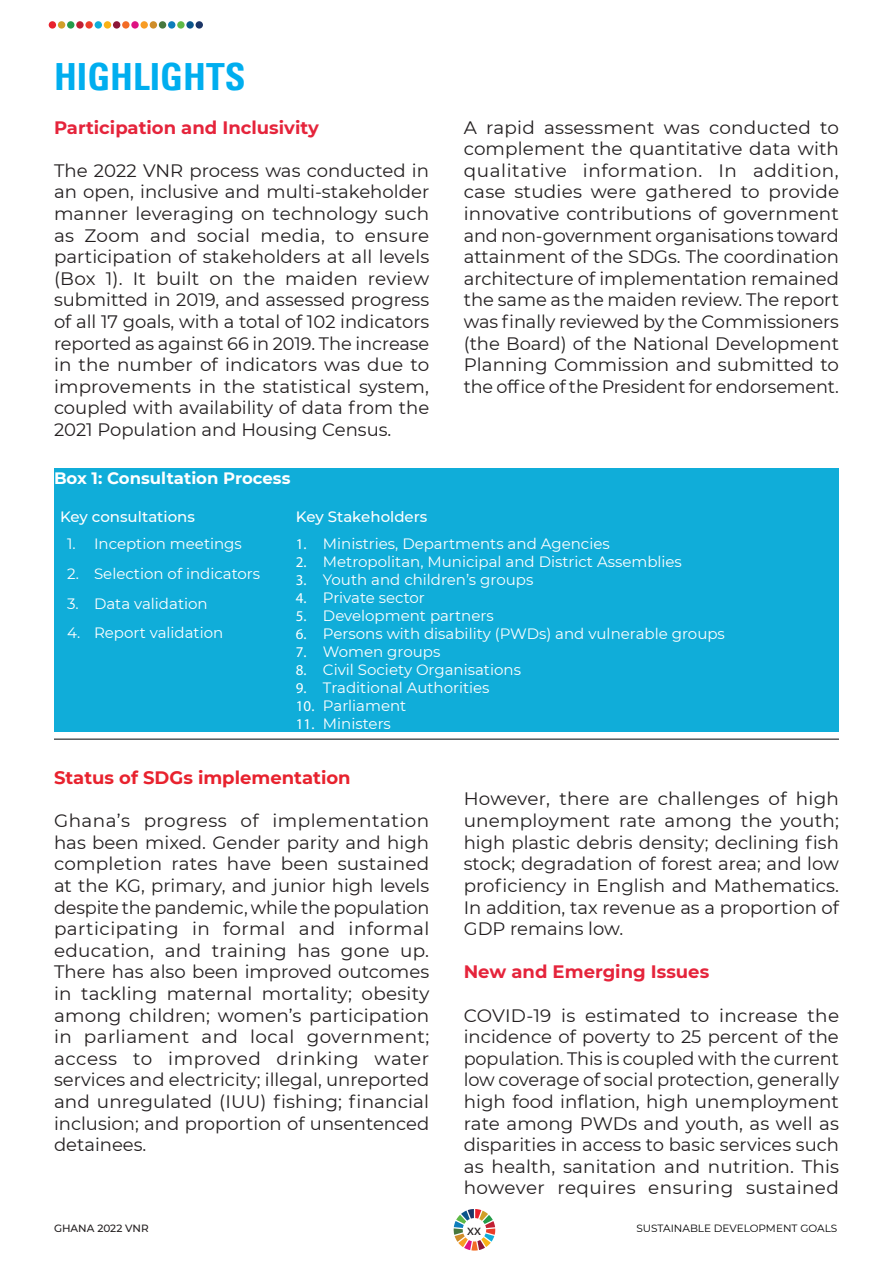
<style>
.page{position:relative;width:893px;height:1263px;background:#fff}
.page>*{position:absolute;margin:0;border:0;box-sizing:border-box;transform-origin:0 0}
.highlighs{font:700 condensed 37.5px "Univers";color:#00aeef}
.body_copy{font:18px/21.6px "Montserrat";color:#231f20;text-align:justify}
.indicator_copy_goal{font:700 18px "Montserrat";color:#e5243b}
.indicator_paragraph{font:700 18px "Montserrat";color:#e8222e}
.boxes_copy{font:700 16.5px "Montserrat";color:#fff}
.t1{font:15px "Montserrat";color:#fff}
.t2{font:500 15px "Montserrat";color:#fff}
.t3{font:15px "Myriad Pro";color:#231f20}
.t4{font:10.5px "Montserrat";color:#000}
.t5{font:500 10.5px "Montserrat";color:#231f20}
.s1{font-family:"Myriad Pro"}
</style>
<div class="page">
<div style="left:49px;top:21px;width:7px;height:8px;background:#e8222e;border-radius:50%"></div>
<div style="left:58px;top:21px;width:7px;height:8px;background:#d09f29;border-radius:50%"></div>
<div style="left:67px;top:21px;width:7px;height:8px;background:#249b49;border-radius:50%"></div>
<div style="left:76px;top:21px;width:8px;height:8px;background:#c11f33;border-radius:50%"></div>
<div style="left:85px;top:21px;width:8px;height:8px;background:#ec3e2a;border-radius:50%"></div>
<div style="left:95px;top:21px;width:7px;height:8px;background:#10add9;border-radius:50%"></div>
<div style="left:104px;top:21px;width:7px;height:8px;background:#f9b317;border-radius:50%"></div>
<div style="left:113px;top:21px;width:7px;height:8px;background:#8d1738;border-radius:50%"></div>
<div style="left:122px;top:21px;width:8px;height:8px;background:#f36c26;border-radius:50%"></div>
<div style="left:131px;top:21px;width:8px;height:8px;background:#de1282;border-radius:50%"></div>
<div style="left:140px;top:21px;width:8px;height:8px;background:#f89c24;border-radius:50%"></div>
<div style="left:150px;top:21px;width:7px;height:8px;background:#cf8d29;border-radius:50%"></div>
<div style="left:159px;top:21px;width:7px;height:8px;background:#47783e;border-radius:50%"></div>
<div style="left:168px;top:21px;width:7px;height:8px;background:#0d7dbb;border-radius:50%"></div>
<div style="left:177px;top:21px;width:8px;height:8px;background:#5eb946;border-radius:50%"></div>
<div style="left:186px;top:21px;width:8px;height:8px;background:#0b558a;border-radius:50%"></div>
<div style="left:196px;top:21px;width:7px;height:8px;background:#1c3667;border-radius:50%"></div>
<svg style="left:454px;top:1209px;width:41px;height:41px"></svg>
<div style="left:54px;top:468px;width:785px;height:263px;background:#10add9"></div>
<hr style="left:54px;top:738px;width:785px;height:2px;background:#57585a">
<p class="highlighs" style="left:54px;top:54px;width:193px">HIGHLIGHTS</p>
<p class="indicator_copy_goal" style="left:54px;top:114px;width:266px">Participation and Inclusivity</p>
<p class="body_copy" style="left:54px;top:159px;width:377px">The 2022 VNR process was conducted in an open, inclusive and multi-stakeholder manner leveraging on technology such as Zoom and social media, to ensure participation of stakeholders at all levels (Box 1). It built on the maiden review submitted in 2019, and assessed progress of all 17 goals, with a total of 102 indicators reported as against 66 in 2019. The increase in the number of indicators was due to improvements in the statistical system, coupled with availability of data from the 2021 Population and Housing Census.</p>
<p class="body_copy" style="left:464px;top:116px;width:377px">A rapid assessment was conducted to complement the quantitative data with qualitative information. In addition, case studies were gathered to provide innovative contributions of government and non-government organisations toward attainment of the SDGs. The coordination architecture of implementation remained the same as the maiden review. The report was finally reviewed by the Commissioners (the Board) of the National Development Planning Commission and submitted to the office of the President for endorsement.</p>
<p class="boxes_copy" style="left:54px;top:466px;width:238px">Box 1: Consultation Process</p>
<p class="t2" style="left:60px;top:506px;width:136px">Key consultations</p>
<p class="t2" style="left:296px;top:506px;width:133px">Key Stakeholders</p>
<p class="t1" style="left:67px;top:533px;width:176px">1. Inception meetings</p>
<p class="t1" style="left:296px;top:533px;width:315px"><span class="s1">1.</span> Ministries, Departments and Agencies</p>
<p class="t1" style="left:296px;top:551px;width:388px"><span class="s1">2.</span> Metropolitan, Municipal and District Assemblies</p>
<p class="t1" style="left:296px;top:569px;width:239px"><span class="s1">3.</span> Youth and children’s groups</p>
<p class="t1" style="left:296px;top:587px;width:131px"><span class="s1">4.</span> Private sector</p>
<p class="t1" style="left:296px;top:605px;width:199px"><span class="s1">5.</span> Development partners</p>
<p class="t1" style="left:296px;top:623px;width:430px"><span class="s1">6.</span> Persons with disability (PWDs) and vulnerable groups</p>
<p class="t1" style="left:296px;top:641px;width:146px"><span class="s1">7.</span> Women groups</p>
<p class="t1" style="left:296px;top:659px;width:227px"><span class="s1">8.</span> Civil Society Organisations</p>
<p class="t1" style="left:296px;top:677px;width:195px"><span class="s1">9.</span> Traditional Authorities</p>
<p class="t1" style="left:296px;top:695px;width:112px"><span class="s1">10.</span> Parliament</p>
<p class="t1" style="left:296px;top:713px;width:97px"><span class="s1">11.</span> Ministers</p>
<p class="t1" style="left:67px;top:563px;width:195px">2. Selection of indicators</p>
<p class="t1" style="left:67px;top:593px;width:142px">3. Data validation</p>
<p class="t1" style="left:67px;top:623px;width:158px">4. Report validation</p>
<p class="indicator_paragraph" style="left:54px;top:764px;width:298px">Status of SDGs implementation</p>
<p class="body_copy" style="left:54px;top:809px;width:377px">Ghana’s progress of implementation has been mixed. Gender parity and high completion rates have been sustained at the KG, primary, and junior high levels despite the pandemic, while the population participating in formal and informal education, and training has gone up.<br>There has also been improved outcomes in tackling maternal mortality; obesity among children; women’s participation in parliament and local government; access to improved drinking water services and electricity; illegal, unreported and unregulated (IUU) fishing; financial inclusion; and proportion of unsentenced detainees.</p>
<p class="body_copy" style="left:464px;top:788px;width:377px">However, there are challenges of high unemployment rate among the youth; high plastic debris density; declining fish stock; degradation of forest area; and low proficiency in English and Mathematics.<br>In addition, tax revenue as a proportion of GDP remains low.</p>
<p class="indicator_copy_goal" style="left:464px;top:959px;width:247px">New and Emerging Issues</p>
<p class="body_copy" style="left:464px;top:1004px;width:377px">COVID-19 is estimated to increase the incidence of poverty to 25 percent of the population. This is coupled with the current low coverage of social protection, generally high food inflation, high unemployment rate among PWDs and youth, as well as disparities in access to basic services such as health, sanitation and nutrition. This however requires ensuring sustained</p>
<p class="t5" style="left:54px;top:1221px;width:96px">GHANA 2022 VNR</p>
<p class="t3" style="left:467px;top:1220px;width:15px">xx</p>
<p class="t4" style="left:636px;top:1221px;width:202px">SUSTAINABLE DEVELOPMENT GOALS</p>
</div>
